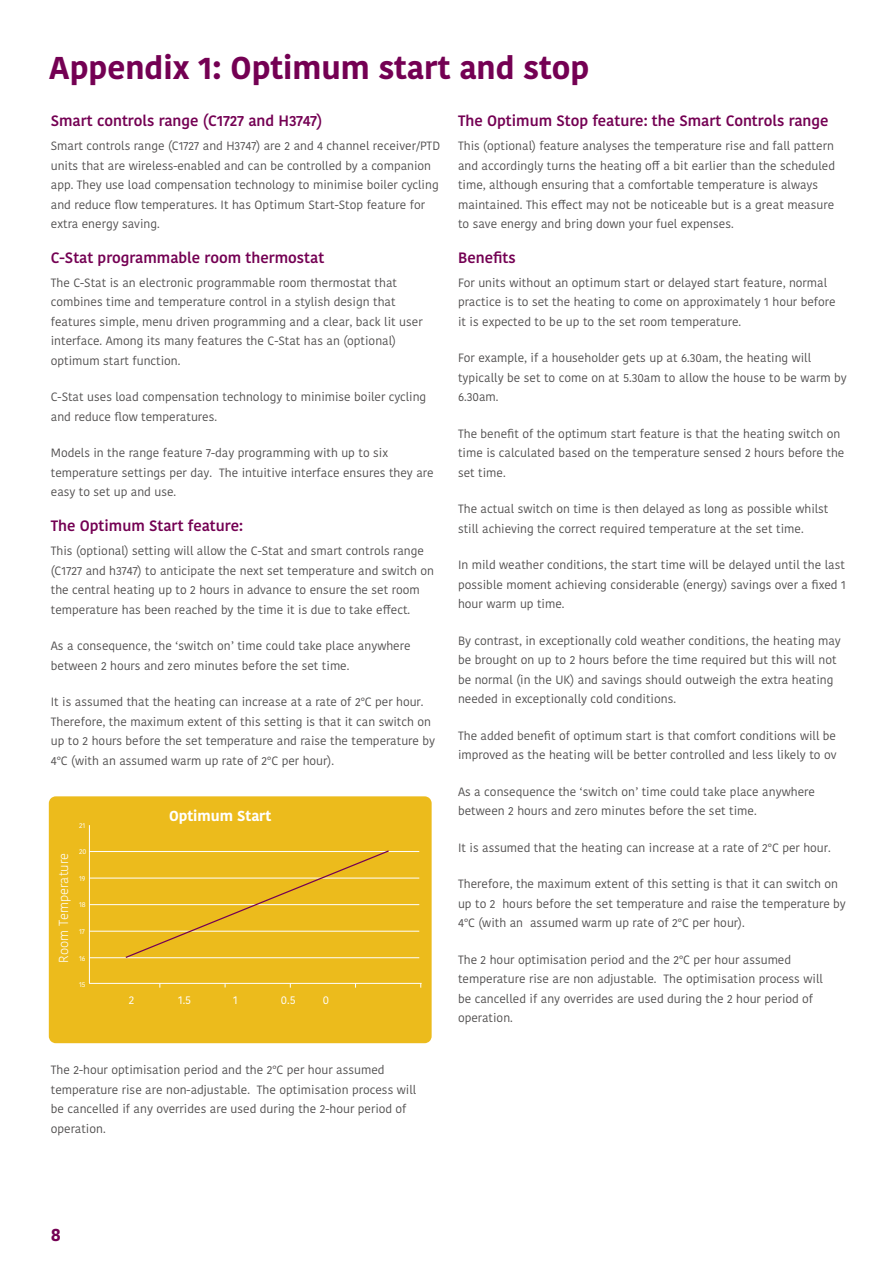
<style>
.page{position:relative;width:893px;height:1263px;background:#fff}
.page>*{position:absolute;margin:0;border:0;box-sizing:border-box;transform-origin:0 0}
.t1{font:700 31.5px "Kohinoor Devanagari";color:#740053}
.t2{font:700 18px "Kohinoor Devanagari";color:#740053}
.t3{font:600 15px "Kohinoor Devanagari";color:#740053}
.t4{font:700 14.55px "Kohinoor Devanagari";color:#fff}
.t5{font:300 13.05px "Kohinoor Devanagari";color:#fff}
.t6{font:12px/19.5px "Kohinoor Devanagari";color:#514f4f}
.t7{font:11.55px "Kohinoor Devanagari";color:#fff}
.t8{font:7.2px "Kohinoor Devanagari";color:#fff}
</style>
<div class="page">
<div style="left:49px;top:796px;width:383px;height:247px;background:#ecbb1c"></div>
<hr style="left:89px;top:825px;width:1px;height:158px;background:#fff">
<hr style="left:89px;top:983px;width:333px;height:1px;background:#fff">
<hr style="left:89px;top:851px;width:330px;height:1px;background:#fff">
<hr style="left:89px;top:878px;width:330px;height:1px;background:#fff">
<hr style="left:89px;top:904px;width:330px;height:1px;background:#fff">
<hr style="left:89px;top:931px;width:330px;height:1px;background:#fff">
<hr style="left:89px;top:957px;width:330px;height:1px;background:#fff">
<svg style="left:124px;top:849px;width:266px;height:110px;background:#ebbb26"></svg>
<h1 class="t1" style="left:49px;top:40px;width:542px">Appendix 1: Optimum start and stop</h1>
<p class="t3" style="left:51px;top:112px;width:273px">Smart controls range (C1727 and H3747)</p>
<p class="t6" style="left:51px;top:136px;width:391px">Smart controls range (C1727 and H3747) are 2 and 4 channel receiver/PTD units that are wireless-enabled and can be controlled by a companion app. They use load compensation technology to minimise boiler cycling and reduce flow temperatures. It has Optimum Start-Stop feature for extra energy saving.</p>
<p class="t3" style="left:51px;top:249px;width:275px">C-Stat programmable room thermostat</p>
<p class="t6" style="left:51px;top:273px;width:373px">The C-Stat is an electronic programmable room thermostat that combines time and temperature control in a stylish design that features simple, menu driven programming and a clear, back lit user interface. Among its many features the C-Stat has an (optional) optimum start function.</p>
<p class="t6" style="left:51px;top:387px;width:377px">C-Stat uses load compensation technology to minimise boiler cycling and reduce flow temperatures.</p>
<p class="t6" style="left:51px;top:443px;width:384px">Models in the range feature 7-day programming with up to six temperature settings per day. The intuitive interface ensures they are easy to set up and use.</p>
<p class="t3" style="left:51px;top:517px;width:194px">The Optimum Start feature:</p>
<p class="t6" style="left:51px;top:541px;width:385px">This (optional) setting will allow the C-Stat and smart controls range (C1727 and h3747) to anticipate the next set temperature and switch on the central heating up to 2 hours in advance to ensure the set room temperature has been reached by the time it is due to take effect.</p>
<p class="t6" style="left:51px;top:636px;width:361px">As a consequence, the ‘switch on’ time could take place anywhere between 2 hours and zero minutes before the set time.</p>
<p class="t6" style="left:51px;top:692px;width:386px">It is assumed that the heating can increase at a rate of 2°C per hour.<br>Therefore, the maximum extent of this setting is that it can switch on up to 2 hours before the set temperature and raise the temperature by 4°C (with an assumed warm up rate of 2°C per hour).</p>
<p class="t3" style="left:458px;top:112px;width:372px">The Optimum Stop feature: the Smart Controls range</p>
<p class="t6" style="left:458px;top:136px;width:378px">This (optional) feature analyses the temperature rise and fall pattern and accordingly turns the heating off a bit earlier than the scheduled time, although ensuring that a comfortable temperature is always maintained. This effect may not be noticeable but is a great measure to save energy and bring down your fuel expenses.</p>
<p class="t3" style="left:458px;top:249px;width:59px">Benefits</p>
<p class="t6" style="left:458px;top:273px;width:379px">For units without an optimum start or delayed start feature, normal practice is to set the heating to come on approximately 1 hour before it is expected to be up to the set room temperature.</p>
<p class="t6" style="left:458px;top:348px;width:390px">For example, if a householder gets up at 6.30am, the heating will typically be set to come on at 5.30am to allow the house to be warm by<br>6.30am.</p>
<p class="t6" style="left:458px;top:424px;width:388px">The benefit of the optimum start feature is that the heating switch on time is calculated based on the temperature sensed 2 hours before the set time.</p>
<p class="t6" style="left:458px;top:499px;width:372px">The actual switch on time is then delayed as long as possible whilst still achieving the correct required temperature at the set time.</p>
<p class="t6" style="left:458px;top:555px;width:389px;text-align:justify">In mild weather conditions, the start time will be delayed until the last possible moment achieving considerable (energy) savings over a fixed 1 hour warm up time.</p>
<p class="t6" style="left:458px;top:631px;width:384px">By contrast, in exceptionally cold weather conditions, the heating may be brought on up to 2 hours before the time required but this will not be normal (in the UK) and savings should outweigh the extra heating needed in exceptionally cold conditions.</p>
<p class="t6" style="left:458px;top:726px;width:380px">The added benefit of optimum start is that comfort conditions will be improved as the heating will be better controlled and less likely to ov</p>
<p class="t6" style="left:458px;top:782px;width:358px">As a consequence the ‘switch on’ time could take place anywhere between 2 hours and zero minutes before the set time.</p>
<p class="t6" style="left:458px;top:838px;width:374px">It is assumed that the heating can increase at a rate of 2°C per hour.</p>
<p class="t6" style="left:458px;top:874px;width:389px">Therefore, the maximum extent of this setting is that it can switch on up to 2 hours before the set temperature and raise the temperature by<br>4°C (with an assumed warm up rate of 2°C per hour).</p>
<p class="t6" style="left:458px;top:950px;width:366px">The 2 hour optimisation period and the 2°C per hour assumed temperature rise are non adjustable. The optimisation process will be cancelled if any overrides are used during the 2 hour period of operation.</p>
<p class="t4" style="left:169px;top:803px;width:104px">Optimum Start</p>
<p class="t8" style="left:79px;top:821px;width:8px">21</p>
<p class="t8" style="left:79px;top:848px;width:9px">20</p>
<p class="t8" style="left:79px;top:874px;width:8px">19</p>
<p class="t8" style="left:79px;top:901px;width:8px">18</p>
<p class="t8" style="left:79px;top:927px;width:8px">17</p>
<p class="t8" style="left:79px;top:954px;width:8px">16</p>
<p class="t8" style="left:79px;top:980px;width:8px">15</p>
<p class="t5" style="left:56px;top:963px;width:112px;rotate:-90deg">Room Temperature</p>
<p class="t7" style="left:129px;top:993px;width:7px">2</p>
<p class="t7" style="left:178px;top:993px;width:15px">1.5</p>
<p class="t7" style="left:233px;top:993px;width:6px">1</p>
<p class="t7" style="left:281px;top:993px;width:16px">0.5</p>
<p class="t7" style="left:323px;top:993px;width:8px">0</p>
<p class="t6" style="left:51px;top:1060px;width:367px">The 2-hour optimisation period and the 2°C per hour assumed temperature rise are non-adjustable. The optimisation process will be cancelled if any overrides are used during the 2-hour period of operation.</p>
<h2 class="t2" style="left:51px;top:1218px;width:12px">8</h2>
</div>
